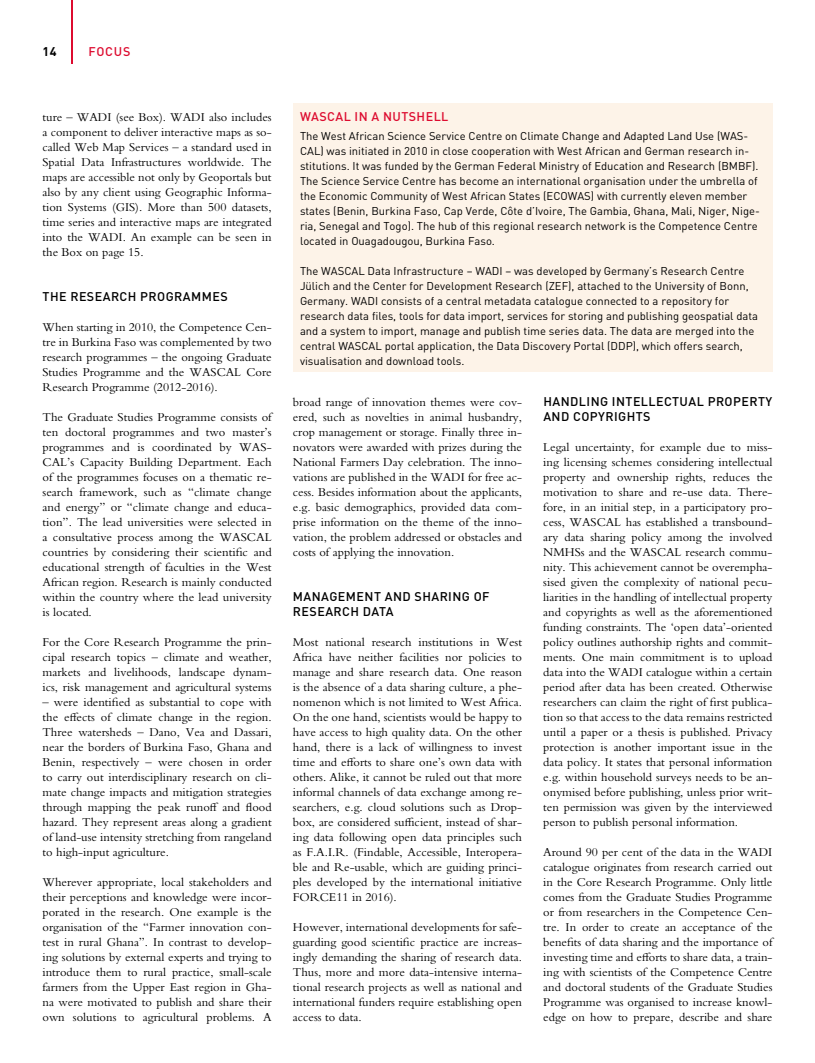
<style>
.page{position:relative;width:815px;height:1063px;background:#fff}
.page>*{position:absolute;margin:0;border:0;box-sizing:border-box;transform-origin:0 0}
.t1{font:12.5px/15px "Bembo Std";color:#000;text-align:justify}
.t2{font:500 12.5px/15px "DIN Pro";letter-spacing:.035em;color:#000}
.t3{font:500 12.5px "DIN Pro";letter-spacing:.035em;color:#dd0b2f}
.t4{font:700 12.5px "DIN Pro";color:#000}
.t5{font:11.25px/15px "DIN Pro";color:#000}
</style>
<div class="page">
<hr style="left:71px;top:0;width:2px;height:64px;background:#dd0b2f">
<div style="left:293px;top:104px;width:479px;height:268px;background:#fdf3e8"></div>
<p class="t4" style="left:43px;top:43px;width:16px">14</p>
<p class="t3" style="left:89px;top:43px;width:43px">FOCUS</p>
<p class="t1" style="left:43px;top:110px;width:231px">ture – WADI (see Box). WADI also includes a component to deliver interactive maps as so&shy;called Web Map Services – a standard used in Spatial Data Infrastructures worldwide. The maps are accessible not only by Geoportals but also by any client using Geographic Informa&shy;tion Systems (GIS). More than 500 datasets, time series and interactive maps are integrated into the WADI. An example can be seen in the Box on page 15.</p>
<p class="t2" style="left:43px;top:289px;width:187px">THE RESEARCH PROGRAMMES</p>
<p class="t1" style="left:43px;top:320px;width:231px">When starting in 2010, the Competence Cen&shy;tre in Burkina Faso was complemented by two research programmes – the ongoing Graduate Studies Programme and the WASCAL Core Research Programme (2012-2016).</p>
<p class="t1" style="left:43px;top:410px;width:231px">The Graduate Studies Programme consists of ten doctoral programmes and two master’s programmes and is coordinated by WAS-CAL’s Capacity Building Department. Each of the programmes focuses on a thematic re&shy;search framework, such as “climate change and energy” or “climate change and educa&shy;tion”. The lead universities were selected in a consultative process among the WASCAL countries by considering their scientific and educational strength of faculties in the West African region. Research is mainly conducted within the country where the lead university is located.</p>
<p class="t1" style="left:43px;top:635px;width:231px">For the Core Research Programme the prin&shy;cipal research topics – climate and weather, markets and livelihoods, landscape dynam&shy;ics, risk management and agricultural systems</p>
<p class="t1" style="left:43px;top:695px;width:231px">– were identified as substantial to cope with the effects of climate change in the region.<br>Three watersheds – Dano, Vea and Dassari, near the borders of Burkina Faso, Ghana and Benin, respectively – were chosen in order to carry out interdisciplinary research on cli&shy;mate change impacts and mitigation strategies through mapping the peak runoff and flood hazard. They represent areas along a gradient of land-use intensity stretching from rangeland to high-input agriculture.</p>
<p class="t1" style="left:43px;top:875px;width:231px">Wherever appropriate, local stakeholders and their perceptions and knowledge were incor&shy;porated in the research. One example is the organisation of the “Farmer innovation con&shy;test in rural Ghana”. In contrast to develop&shy;ing solutions by external experts and trying to introduce them to rural practice, small-scale farmers from the Upper East region in Gha&shy;na were motivated to publish and share their own solutions to agricultural problems. A</p>
<p class="t3" style="left:300px;top:108px;width:150px">WASCAL IN A NUTSHELL</p>
<p class="t5" style="left:300px;top:128px;width:461px">The West African Science Service Centre on Climate Change and Adapted Land Use (WAS-CAL) was initiated in 2010 in close cooperation with West African and German research in&shy;stitutions. It was funded by the German Federal Ministry of Education and Research (BMBF).<br>The Science Service Centre has become an international organisation under the umbrella of the Economic Community of West African States (ECOWAS) with currently eleven member states (Benin, Burkina Faso, Cap Verde, Côte d’Ivoire, The Gambia, Ghana, Mali, Niger, Nige&shy;ria, Senegal and Togo). The hub of this regional research network is the Competence Centre located in Ouagadougou, Burkina Faso.</p>
<p class="t5" style="left:300px;top:263px;width:460px">The WASCAL Data Infrastructure – WADI – was developed by Germany’s Research Centre Jülich and the Center for Development Research (ZEF), attached to the University of Bonn, Germany. WADI consists of a central metadata catalogue connected to a repository for research data files, tools for data import, services for storing and publishing geospatial data and a system to import, manage and publish time series data. The data are merged into the central WASCAL portal application, the Data Discovery Portal (DDP), which offers search, visualisation and download tools.</p>
<p class="t1" style="left:293px;top:395px;width:231px">broad range of innovation themes were cov&shy;ered, such as novelties in animal husbandry, crop management or storage. Finally three in&shy;novators were awarded with prizes during the National Farmers Day celebration. The inno&shy;vations are published in the WADI for free ac&shy;cess. Besides information about the applicants, e.g. basic demographics, provided data com&shy;prise information on the theme of the inno&shy;vation, the problem addressed or obstacles and costs of applying the innovation.</p>
<p class="t2" style="left:293px;top:589px;width:198px">MANAGEMENT AND SHARING OF<br>RESEARCH DATA</p>
<p class="t1" style="left:293px;top:635px;width:231px">Most national research institutions in West Africa have neither facilities nor policies to manage and share research data. One reason is the absence of a data sharing culture, a phe&shy;nomenon which is not limited to West Africa.<br>On the one hand, scientists would be happy to have access to high quality data. On the other hand, there is a lack of willingness to invest time and efforts to share one’s own data with others. Alike, it cannot be ruled out that more informal channels of data exchange among re&shy;searchers, e.g. cloud solutions such as Drop&shy;box, are considered sufficient, instead of shar&shy;ing data following open data principles such as F.A.I.R. (Findable, Accessible, Interopera&shy;ble and Re-usable, which are guiding princi&shy;ples developed by the international initiative FORCE11 in 2016).</p>
<p class="t1" style="left:293px;top:920px;width:231px">However, international developments for safe&shy;guarding good scientific practice are increas&shy;ingly demanding the sharing of research data.<br>Thus, more and more data-intensive interna&shy;tional research projects as well as national and international funders require establishing open access to data.</p>
<p class="t2" style="left:543px;top:394px;width:230px">HANDLING INTELLECTUAL PROPERTY<br>AND COPYRIGHTS</p>
<p class="t1" style="left:543px;top:440px;width:231px">Legal uncertainty, for example due to miss&shy;ing licensing schemes considering intellectual property and ownership rights, reduces the motivation to share and re-use data. There&shy;fore, in an initial step, in a participatory pro&shy;cess, WASCAL has established a transbound&shy;ary data sharing policy among the involved NMHSs and the WASCAL research commu&shy;nity. This achievement cannot be overempha&shy;sised given the complexity of national pecu&shy;liarities in the handling of intellectual property and copyrights as well as the aforementioned funding constraints. The ‘open data’-oriented policy outlines authorship rights and commit&shy;ments. One main commitment is to upload data into the WADI catalogue within a certain period after data has been created. Otherwise researchers can claim the right of first publica&shy;tion so that access to the data remains restricted until a paper or a thesis is published. Privacy protection is another important issue in the data policy. It states that personal information e.g. within household surveys needs to be an&shy;onymised before publishing, unless prior writ&shy;ten permission was given by the interviewed person to publish personal information.</p>
<p class="t1" style="left:543px;top:845px;width:231px">Around 90 per cent of the data in the WADI catalogue originates from research carried out in the Core Research Programme. Only little comes from the Graduate Studies Programme or from researchers in the Competence Cen&shy;tre. In order to create an acceptance of the benefits of data sharing and the importance of investing time and efforts to share data, a train&shy;ing with scientists of the Competence Centre and doctoral students of the Graduate Studies Programme was organised to increase knowl&shy;edge on how to prepare, describe and share</p>
</div>
